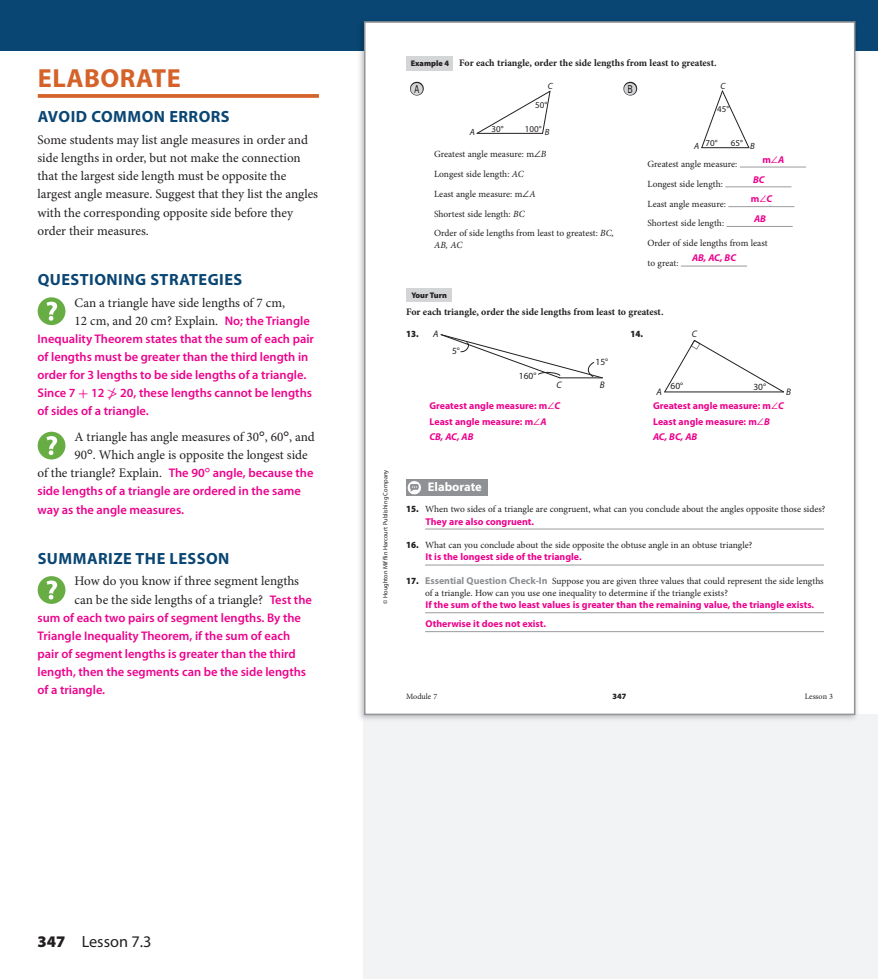
<style>
.page{position:relative;width:878px;height:979px;background:#fff}
.page>*{position:absolute;margin:0;border:0;box-sizing:border-box;transform-origin:0 0}
.t1{font:700 26.25px "Myriad Pro";letter-spacing:.02em;color:#d46229}
.t2{font:700 16.25px "Myriad Pro";letter-spacing:.03em;color:#0a4673}
.t3{font:16.25px "Myriad Pro";color:#231f20}
.t4{font:13.12px/18.1px "Minion Pro";color:#231f20}
.t5{font:700 12.62px "Myriad Pro";color:#fff}
.t6{font:600 12.5px/18.1px "Myriad Pro";color:#ed028c}
.t7{font:700 9.88px/15.2px "Myriad Pro";color:#ed028c}
.t8{font:700 9.88px "Minion Pro";color:#231f20}
.t9{font:italic 700 9.88px "Myriad Pro";color:#ed028c}
.t10{font:9.5px/19.8px "Minion Pro";color:#231f20}
.t11{font:9.5px "Myriad Pro";color:#231f20}
.t12{font:900 semi-condensed 9.5px "Myriad Pro";color:#231f20}
.t13{font:italic 9.5px "Myriad Pro";color:#231f20}
.t14{font:italic 9.5px "Minion Pro";color:#231f20}
.t15{font:9px "Myriad Pro";color:#231f20}
.t16{font:italic 9px "Myriad Pro";color:#231f20}
.t17{font:8.12px "Minion Pro";color:#231f20}
.t18{font:900 8.12px "Myriad Pro";color:#231f20}
.t19{font:6.25px "Myriad Pro";letter-spacing:.01em;color:#231f20}
.s1{font-family:"Myriad Pro";font-weight:600;font-size:12.5px;color:#ed028c}
.s2{font-family:"Uni Math Plus";font-weight:700}
.s3{font-family:"Uni Math Plus";font-weight:700;font-size:12.5px;color:#ed028c}
.s4{font-family:"Myriad Pro";font-weight:900;font-size:8.12px}
.s5{font-style:italic}
.s6{font-family:"Uni Math Plus"}
.s7{font-family:"Myriad Pro";font-weight:900;font-stretch:semi-condensed}
.s8{font-family:"Myriad Pro";font-weight:700;font-size:9.88px;color:#8d8f92}
.s9{font-weight:900}
</style>
<div class="page">
<div style="left:0;top:0;width:878px;height:50px;background:#0a4673"></div>
<div style="left:364px;top:714px;width:514px;height:265px;background:#f2f3f4"></div>
<img style="left:356px;top:50px;width:8px;height:672px">
<div style="left:365px;top:22px;width:489px;height:692px;background:#fff"></div>
<hr style="left:739px;top:167px;width:67px;height:1px;background:#999b9e">
<hr style="left:725px;top:187px;width:66px;height:1px;background:#999b9e">
<hr style="left:728px;top:206px;width:66px;height:1px;background:#999b9e">
<hr style="left:726px;top:226px;width:66px;height:1px;background:#999b9e">
<hr style="left:680px;top:266px;width:67px;height:1px;background:#999b9e">
<div style="left:406px;top:288px;width:46px;height:14px;background:#d4d5d7"></div>
<hr style="left:425px;top:529px;width:399px;height:1px;background:#999b9e">
<hr style="left:425px;top:565px;width:399px;height:1px;background:#999b9e">
<hr style="left:425px;top:612px;width:399px;height:1px;background:#999b9e">
<hr style="left:425px;top:631px;width:399px;height:1px;background:#999b9e">
<svg style="left:406px;top:479px;width:81px;height:17px"></svg>
<svg style="left:476px;top:90px;width:75px;height:44px"></svg>
<hr style="left:477px;top:133px;width:65px;height:1px;background:#231f20">
<svg style="left:701px;top:90px;width:48px;height:59px"></svg>
<hr style="left:701px;top:147px;width:47px;height:1px;background:#231f20">
<svg style="left:440px;top:334px;width:163px;height:45px"></svg>
<svg style="left:664px;top:340px;width:120px;height:53px"></svg>
<hr style="left:664px;top:392px;width:119px;height:1px;background:#231f20">
<div style="left:364px;top:21px;width:491px;height:694px;border:2px solid #939598"></div>
<svg style="left:38px;top:94px;width:281px;height:4px"></svg>
<svg style="left:38px;top:297px;width:27px;height:28px"></svg>
<svg style="left:38px;top:432px;width:27px;height:27px"></svg>
<svg style="left:38px;top:576px;width:27px;height:28px"></svg>
<svg style="left:410px;top:81px;width:14px;height:15px"></svg>
<svg style="left:623px;top:81px;width:15px;height:15px"></svg>
<h1 class="t1" style="left:38px;top:64px;width:144px">ELABORATE</h1>
<h2 class="t2" style="left:38px;top:108px;width:193px">AVOID COMMON ERRORS</h2>
<p class="t4" style="left:38px;top:131px;width:282px">Some students may list angle measures in order and side lengths in order, but not make the connection that the largest side length must be opposite the largest angle measure. Suggest that they list the angles with the corresponding opposite side before they order their measures.</p>
<h2 class="t2" style="left:38px;top:270px;width:206px">QUESTIONING STRATEGIES</h2>
<h3 class="t4" style="left:75px;top:294px;width:237px">Can a triangle have side lengths of 7 cm,<br>12 cm, and 20 cm? Explain. <span class="s1">No; the Triangle</span></h3>
<h3 class="t6" style="left:38px;top:330px;width:278px">Inequality Theorem states that the sum of each pair of lengths must be greater than the third length in order for 3 lengths to be side lengths of a triangle.<br>Since 7 <span class="s2">+</span> 12 <span class="s2">≯</span> 20, these lengths cannot be lengths of sides of a triangle.</h3>
<h3 class="t4" style="left:75px;top:428px;width:242px">A triangle has angle measures of 30<span class="s2">°</span>, 60<span class="s2">°</span>, and</h3>
<h3 class="t4" style="left:75px;top:446px;width:235px">90<span class="s2">°</span>. Which angle is opposite the longest side</h3>
<h3 class="t4" style="left:38px;top:464px;width:277px">of the triangle? Explain. <span class="s1">The 90</span><span class="s3">°</span> <span class="s1">angle, because the</span></h3>
<h3 class="t6" style="left:38px;top:482px;width:265px">side lengths of a triangle are ordered in the same way as the angle measures.</h3>
<h2 class="t2" style="left:38px;top:549px;width:193px">SUMMARIZE THE LESSON</h2>
<h3 class="t4" style="left:75px;top:573px;width:239px">How do you know if three segment lengths can be the side lengths of a triangle? <span class="s1">Test the</span></h3>
<h3 class="t6" style="left:38px;top:609px;width:270px">sum of each two pairs of segment lengths. By the Triangle Inequality Theorem, if the sum of each pair of segment lengths is greater than the third length, then the segments can be the side lengths of a triangle.</h3>
<p class="t19" style="left:382px;top:604px;width:136px;rotate:-90deg">© Houghton Mifflin Harcourt Publishing Company</p>
<p class="t8" style="left:410px;top:57px;width:307px"><span class="s4">Example 4</span> For each triangle, order the side lengths from least to greatest.</p>
<p class="t16" style="left:547px;top:80px;width:6px">C</p>
<p class="t15" style="left:535px;top:99px;width:14px">50°</p>
<p class="t15" style="left:491px;top:123px;width:14px">30°</p>
<p class="t15" style="left:525px;top:123px;width:18px">100°</p>
<p class="t16" style="left:470px;top:126px;width:7px">A</p>
<p class="t16" style="left:545px;top:126px;width:6px">B</p>
<p class="t10" style="left:434px;top:145px;width:181px">Greatest angle measure: m<span class="s2">∠</span><span class="s5">B<br></span>Longest side length: <span class="s5">AC<br></span>Least angle measure: m<span class="s2">∠</span><span class="s5">A<br></span>Shortest side length: <span class="s5">BC<br></span>Order of side lengths from least to greatest: <span class="s5">BC,</span></p>
<p class="t14" style="left:434px;top:239px;width:30px">AB, AC</p>
<p class="t16" style="left:720px;top:80px;width:6px">C</p>
<p class="t15" style="left:717px;top:103px;width:14px">45°</p>
<p class="t15" style="left:705px;top:137px;width:14px">70°</p>
<p class="t15" style="left:730px;top:137px;width:14px">65°</p>
<p class="t16" style="left:750px;top:140px;width:6px">B</p>
<p class="t16" style="left:694px;top:140px;width:7px">A</p>
<p class="t7" style="left:762px;top:152px;width:23px">m<span class="s6">∠</span><span class="s5">A</span></p>
<p class="t9" style="left:753px;top:174px;width:13px">BC</p>
<p class="t7" style="left:751px;top:192px;width:23px">m<span class="s6">∠</span><span class="s5">C</span></p>
<p class="t9" style="left:754px;top:213px;width:13px">AB</p>
<p class="t10" style="left:647px;top:154px;width:122px">Greatest angle measure:<br>Longest side length:<br>Least angle measure:<br>Shortest side length:<br>Order of side lengths from least to great:</p>
<p class="t9" style="left:692px;top:252px;width:46px">AB, AC, BC</p>
<p class="t18" style="left:411px;top:291px;width:37px">Your Turn</p>
<p class="t8" style="left:406px;top:306px;width:259px">For each triangle, order the side lengths from least to greatest.</p>
<p class="t12" style="left:406px;top:328px;width:14px">13.</p>
<p class="t12" style="left:630px;top:328px;width:14px">14.</p>
<p class="t13" style="left:433px;top:328px;width:7px">A</p>
<p class="t11" style="left:452px;top:345px;width:9px">5°</p>
<p class="t11" style="left:595px;top:355px;width:14px">15°</p>
<p class="t13" style="left:691px;top:328px;width:7px">C</p>
<p class="t11" style="left:519px;top:370px;width:19px">160°</p>
<p class="t13" style="left:556px;top:378px;width:7px">C</p>
<p class="t13" style="left:600px;top:378px;width:6px">B</p>
<p class="t11" style="left:670px;top:380px;width:14px">60°</p>
<p class="t11" style="left:753px;top:381px;width:14px">30°</p>
<p class="t13" style="left:656px;top:385px;width:7px">A</p>
<p class="t13" style="left:786px;top:385px;width:6px">B</p>
<p class="t7" style="left:429px;top:398px;width:132px">Greatest angle measure: m<span class="s6">∠</span><span class="s5">C<br></span>Least angle measure: m<span class="s6">∠</span><span class="s5">A<br>CB, AC, AB</span></p>
<p class="t7" style="left:653px;top:398px;width:132px">Greatest angle measure: m<span class="s6">∠</span><span class="s5">C<br></span>Least angle measure: m<span class="s6">∠</span><span class="s5">B<br>AC, BC, AB</span></p>
<h3 class="t5" style="left:428px;top:480px;width:56px">Elaborate</h3>
<p class="t10" style="left:406px;top:499px;width:421px"><span class="s7">15.</span> When two sides of a triangle are congruent, what can you conclude about the angles opposite those sides?</p>
<p class="t10" style="left:406px;top:535px;width:347px"><span class="s7">16.</span> What can you conclude about the side opposite the obtuse angle in an obtuse triangle?</p>
<p class="t10" style="left:425px;top:575px;width:400px;line-height:11.8px;text-indent:-19px"><span class="s7">17.</span> <span class="s8">Essential Question Check-In</span> Suppose you are given three values that could represent the side lengths of a triangle. How can you use one inequality to determine if the triangle exists?</p>
<p class="t7" style="left:425px;top:514px;width:110px">They are also congruent.</p>
<p class="t7" style="left:425px;top:550px;width:157px">It is the longest side of the triangle.</p>
<p class="t7" style="left:425px;top:595px;width:390px;line-height:18.9px">If the sum of the two least values is greater than the remaining value, the triangle exists.<br>Otherwise it does not exist.</p>
<p class="t17" style="left:406px;top:691px;width:33px">Module 7</p>
<p class="t18" style="left:612px;top:692px;width:15px">347</p>
<p class="t17" style="left:804px;top:691px;width:30px">Lesson 3</p>
<h2 class="t3" style="left:38px;top:933px;width:116px"><span class="s9">347</span> Lesson 7 . 3</h2>
</div>
